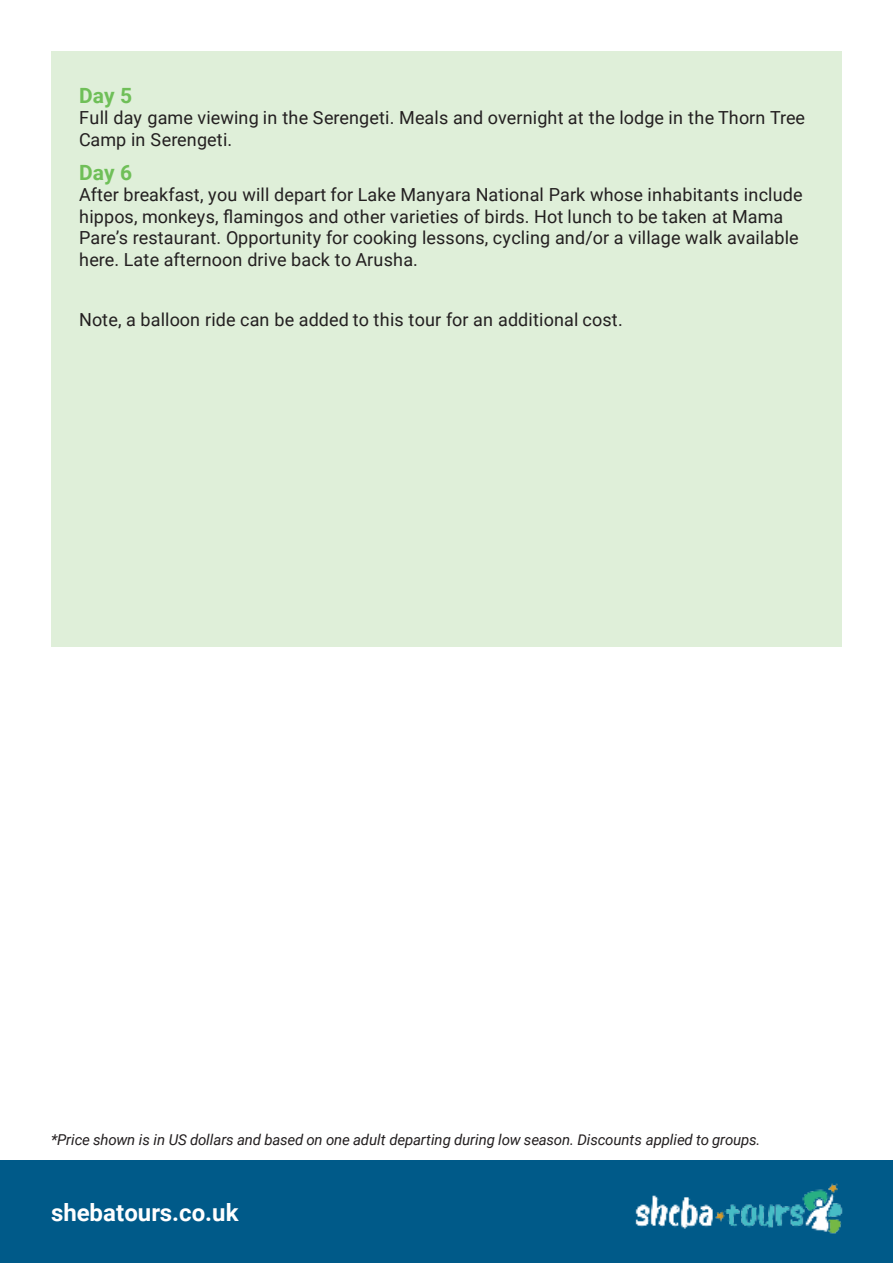
<style>
.page{position:relative;width:893px;height:1263px;background:#fff}
.page>*{position:absolute;margin:0;border:0;box-sizing:border-box;transform-origin:0 0}
.t1{font:700 24px "Roboto";color:#fff}
.t2{font:700 21px "Roboto";color:#6fbf58}
.t3{font:18px/21.6px "Roboto";letter-spacing:.005em;color:#231f20}
.t4{font:italic 15px "Roboto";letter-spacing:-.01em;color:#231f20}
</style>
<div class="page">
<div style="left:0;top:1161px;width:893px;height:102px;background:#005a89"></div>
<div style="left:51px;top:51px;width:791px;height:595px;background:#dfefd9"></div>
<img style="left:607px;top:1160px;width:265px;height:74px">
<p class="t2" style="left:79px;top:87px;width:55px">Day 5</p>
<p class="t3" style="left:79px;top:109px;width:727px">Full day game viewing in the Serengeti. Meals and overnight at the lodge in the Thorn Tree<br>Camp in Serengeti.</p>
<p class="t2" style="left:79px;top:164px;width:55px">Day 6</p>
<p class="t3" style="left:79px;top:186px;width:725px">After breakfast, you will depart for Lake Manyara National Park whose inhabitants include hippos, monkeys, flamingos and other varieties of birds. Hot lunch to be taken at Mama Pare’s restaurant. Opportunity for cooking lessons, cycling and/or a village walk available here. Late afternoon drive back to Arusha.</p>
<p class="t3" style="left:79px;top:311px;width:545px">Note, a balloon ride can be added to this tour for an additional cost.</p>
<p class="t4" style="left:51px;top:1133px;width:711px">*Price shown is in US dollars and based on one adult departing during low season. Discounts applied to groups.</p>
<h1 class="t1" style="left:51px;top:1203px;width:189px">shebatours.co.uk</h1>
</div>
